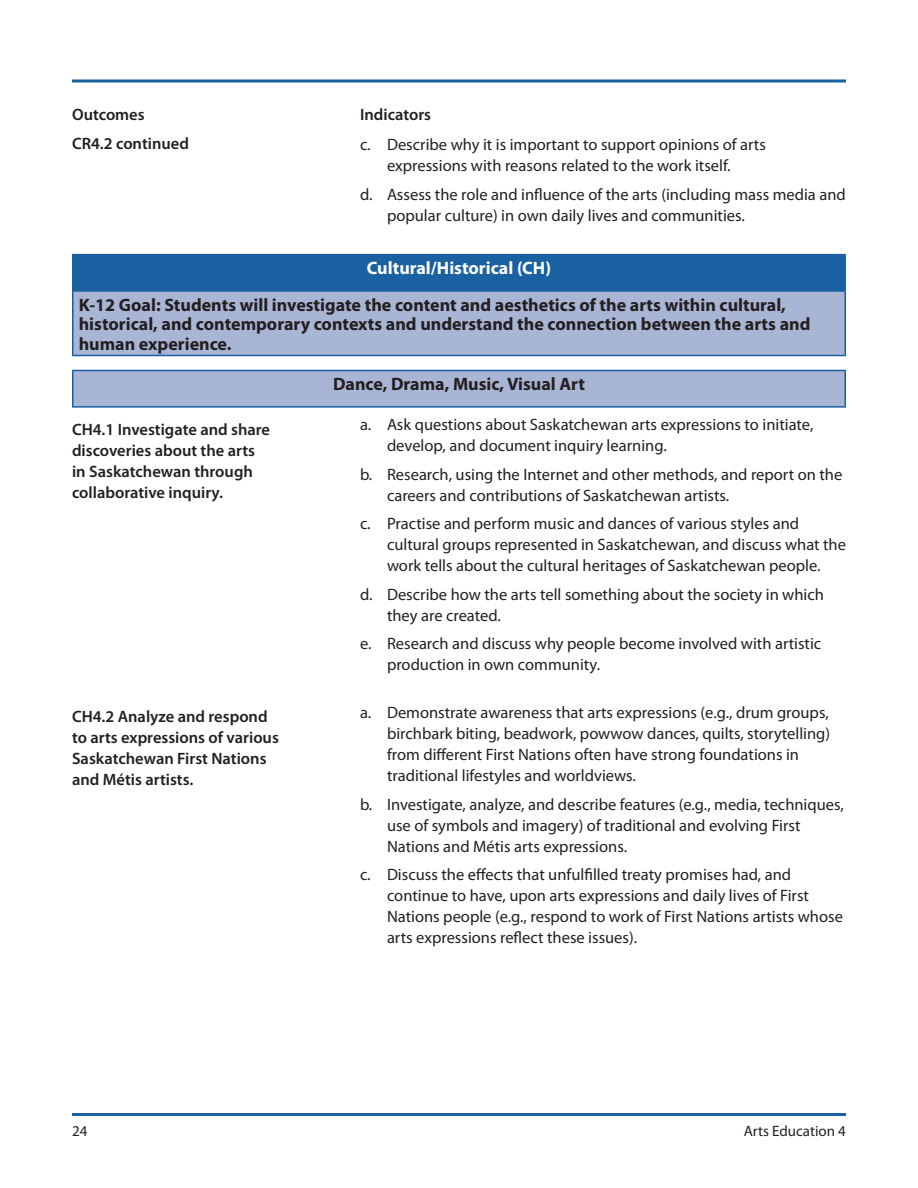
<style>
.page{position:relative;width:918px;height:1188px;background:#fff}
.page>*{position:absolute;margin:0;border:0;box-sizing:border-box;transform-origin:0 0}
.Goal_SubHeading__H3{font:700 18px/19.5px "Myriad Pro";color:#231f20}
.Goal_Heading__H3{font:700 18px "Myriad Pro";color:#fff}
.Indicators_List_-_Le{font:16.5px/21px "Myriad Pro";color:#231f20}
.Indicators_Heading{font:600 16.5px/21px "Myriad Pro";color:#231f20}
.t1{font:15px "Myriad Pro";color:#231f20}
</style>
<div class="page">
<hr style="left:72px;top:1113px;width:774px;height:3px;background:#1a61a1">
<hr style="left:72px;top:80px;width:774px;height:2px;background:#1a61a1">
<div style="left:73px;top:255px;width:772px;height:36px;background:#1a61a1"></div>
<div style="left:73px;top:291px;width:772px;height:65px;background:#a9b5d5"></div>
<hr style="left:72px;top:255px;width:2px;height:35px;background:#1a61a1">
<hr style="left:844px;top:255px;width:2px;height:35px;background:#1a61a1">
<hr style="left:72px;top:254px;width:774px;height:1px;background:#1a61a1">
<hr style="left:72px;top:292px;width:2px;height:63px;background:#1a61a1">
<hr style="left:844px;top:292px;width:2px;height:63px;background:#1a61a1">
<hr style="left:72px;top:290px;width:774px;height:2px;background:#1a61a1">
<hr style="left:72px;top:355px;width:774px;height:1px;background:#1a61a1">
<div style="left:73px;top:370px;width:772px;height:37px;background:#a9b5d5"></div>
<hr style="left:72px;top:371px;width:2px;height:35px;background:#1a61a1">
<hr style="left:844px;top:371px;width:2px;height:35px;background:#1a61a1">
<hr style="left:72px;top:370px;width:774px;height:1px;background:#1a61a1">
<hr style="left:72px;top:406px;width:774px;height:2px;background:#1a61a1">
<p class="Indicators_Heading" style="left:360px;top:104px;width:73px">Indicators</p>
<p class="Indicators_List_-_Le" style="left:360px;top:134px;width:407px;text-align:center">c. Describe why it is important to support opinions of arts expressions with reasons related to the work itself.</p>
<p class="Indicators_List_-_Le" style="left:387px;top:184px;width:460px;text-indent:-27px">d. Assess the role and influence of the arts (including mass media and popular culture) in own daily lives and communities.</p>
<p class="Goal_Heading__H3" style="left:367px;top:256px;width:186px">Cultural/Historical (CH)</p>
<p class="Goal_SubHeading__H3" style="left:79px;top:294px;width:733px">K-12 Goal: Students will investigate the content and aesthetics of the arts within cultural, historical, and contemporary contexts and understand the connection between the arts and human experience.</p>
<p class="Goal_SubHeading__H3" style="left:333px;top:374px;width:253px">Dance, Drama, Music, Visual Art</p>
<p class="Indicators_List_-_Le" style="left:387px;top:414px;width:428px;text-indent:-27px">a. Ask questions about Saskatchewan arts expressions to initiate, develop, and document inquiry learning.</p>
<p class="Indicators_List_-_Le" style="left:387px;top:463px;width:457px;text-indent:-27px">b. Research, using the Internet and other methods, and report on the careers and contributions of Saskatchewan artists.</p>
<p class="Indicators_List_-_Le" style="left:387px;top:513px;width:461px;text-indent:-27px">c. Practise and perform music and dances of various styles and cultural groups represented in Saskatchewan, and discuss what the work tells about the cultural heritages of Saskatchewan people.</p>
<p class="Indicators_List_-_Le" style="left:387px;top:583px;width:439px;text-indent:-27px">d. Describe how the arts tell something about the society in which they are created.</p>
<p class="Indicators_List_-_Le" style="left:387px;top:633px;width:436px;text-indent:-27px">e. Research and discuss why people become involved with artistic production in own community.</p>
<p class="Indicators_List_-_Le" style="left:387px;top:702px;width:445px;text-indent:-27px">a. Demonstrate awareness that arts expressions (e.g., drum groups, birchbark biting, beadwork, powwow dances, quilts, storytelling) from different First Nations often have strong foundations in traditional lifestyles and worldviews.</p>
<p class="Indicators_List_-_Le" style="left:387px;top:793px;width:458px;text-indent:-27px">b. Investigate, analyze, and describe features (e.g., media, techniques, use of symbols and imagery) of traditional and evolving First<br>Nations and Métis arts expressions.</p>
<p class="Indicators_List_-_Le" style="left:387px;top:864px;width:457px;text-indent:-27px">c. Discuss the effects that unfulfilled treaty promises had, and continue to have, upon arts expressions and daily lives of First Nations people (e.g., respond to work of First Nations artists whose arts expressions reflect these issues).</p>
<p class="Indicators_Heading" style="left:72px;top:100px;width:118px;line-height:28.5px">Outcomes<br>CR4.2 continued</p>
<p class="Indicators_Heading" style="left:72px;top:418px;width:200px">CH4.1 Investigate and share discoveries about the arts in Saskatchewan through collaborative inquiry.</p>
<p class="Indicators_Heading" style="left:72px;top:705px;width:208px">CH4.2 Analyze and respond to arts expressions of various<br>Saskatchewan First Nations and Métis artists.</p>
<p class="t1" style="left:72px;top:1122px;width:17px">24</p>
<p class="t1" style="left:744px;top:1122px;width:104px">Arts Education 4</p>
</div>
